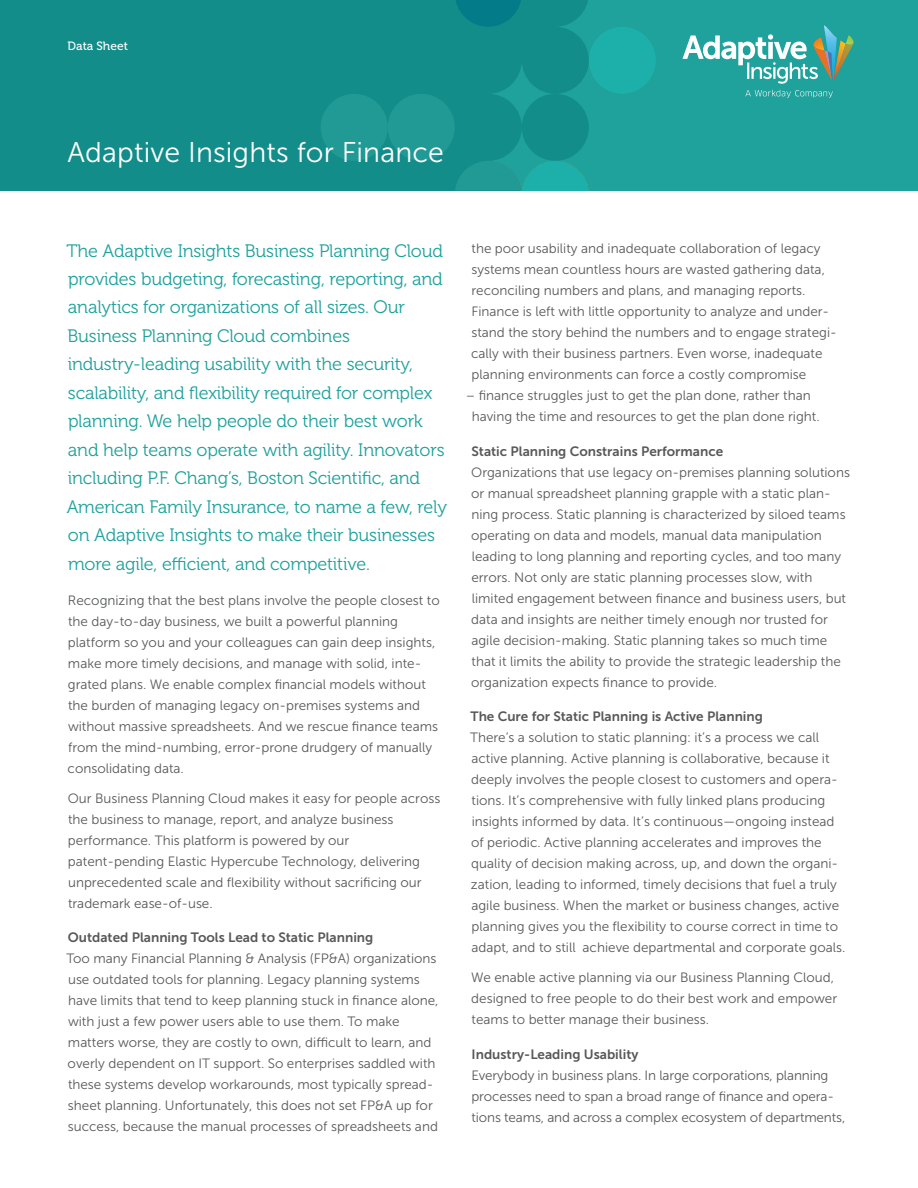
<style>
.page{position:relative;width:918px;height:1188px;background:#fff}
.page>*{position:absolute;margin:0;border:0;box-sizing:border-box;transform-origin:0 0}
.t1{font:28.5px "Museo Sans 300";letter-spacing:.005em;color:#fff}
.t2{font:18px/28.5px "Museo 300";letter-spacing:-.01em;color:#1ea19c}
.t3{font:13.5px/21px "Museo Sans 300";color:#57585a}
.t4{font:13.5px "Museo Sans 700";color:#57585a}
.t5{font:12px "Museo 500";color:#fff}
</style>
<div class="page">
<div style="left:0;top:0;width:918px;height:191px;background:#1fa19c"></div>
<div style="left:589px;top:27px;width:67px;height:67px;background:#1db0aa;border-radius:50%"></div>
<div style="left:0;top:0;width:589px;height:191px;background:#138d8a"></div>
<svg style="left:455px;top:161px;width:134px;height:30px"></svg>
<div style="left:388px;top:94px;width:67px;height:67px;background:#219a95;border-radius:50%"></div>
<svg style="left:455px;top:0;width:67px;height:27px;background:#087f88"></svg>
<div style="left:321px;top:94px;width:67px;height:67px;background:#219a95;border-radius:50%"></div>
<svg style="left:683px;top:25px;width:171px;height:59px"></svg>
<svg style="left:745px;top:90px;width:88px;height:8px"></svg>
<p class="t5" style="left:68px;top:39px;width:62px">Data Sheet</p>
<h1 class="t1" style="left:68px;top:137px;width:378px">Adaptive Insights for Finance</h1>
<p class="t2" style="left:66px;top:236px;width:382px">The Adaptive Insights Business Planning Cloud provides budgeting, forecasting, reporting, and analytics for organizations of all sizes. Our Business Planning Cloud combines industry-leading usability with the security, scalability, and flexibility required for complex planning. We help people do their best work and help teams operate with agility. Innovators including P.F. Chang’s, Boston Scientific, and American Family Insurance, to name a few, rely on Adaptive Insights to make their businesses more agile, efficient, and competitive.</p>
<p class="t3" style="left:68px;top:589px;width:374px">Recognizing that the best plans involve the people closest to the day-to-day business, we built a powerful planning platform so you and your colleagues can gain deep insights, make more timely decisions, and manage with solid, inte&shy;grated plans. We enable complex financial models without the burden of managing legacy on-premises systems and without massive spreadsheets. And we rescue finance teams from the mind-numbing, error-prone drudgery of manually consolidating data.</p>
<p class="t3" style="left:68px;top:788px;width:374px">Our Business Planning Cloud makes it easy for people across the business to manage, report, and analyze business performance. This platform is powered by our patent-pending Elastic Hypercube Technology, delivering unprecedented scale and flexibility without sacrificing our trademark ease-of-use.</p>
<p class="t4" style="left:68px;top:930px;width:307px">Outdated Planning Tools Lead to Static Planning</p>
<p class="t3" style="left:67px;top:948px;width:373px">Too many Financial Planning &amp; Analysis (FP&amp;A) organizations use outdated tools for planning. Legacy planning systems have limits that tend to keep planning stuck in finance alone, with just a few power users able to use them. To make matters worse, they are costly to own, difficult to learn, and overly dependent on IT support. So enterprises saddled with these systems develop workarounds, most typically spread&shy;sheet planning. Unfortunately, this does not set FP&amp;A up for success, because the manual processes of spreadsheets and</p>
<p class="t3" style="left:471px;top:238px;width:367px">the poor usability and inadequate collaboration of legacy systems mean countless hours are wasted gathering data, reconciling numbers and plans, and managing reports.<br>Finance is left with little opportunity to analyze and under&shy;stand the story behind the numbers and to engage strategi&shy;cally with their business partners. Even worse, inadequate planning environments can force a costly compromise</p>
<p class="t3" style="left:472px;top:385px;width:350px;text-indent:-6px">– finance struggles just to get the plan done, rather than having the time and resources to get the plan done right.</p>
<p class="t4" style="left:471px;top:444px;width:253px">Static Planning Constrains Performance</p>
<p class="t3" style="left:471px;top:462px;width:380px">Organizations that use legacy on-premises planning solutions or manual spreadsheet planning grapple with a static plan&shy;ning process. Static planning is characterized by siloed teams operating on data and models, manual data manipulation leading to long planning and reporting cycles, and too many errors. Not only are static planning processes slow, with limited engagement between finance and business users, but data and insights are neither timely enough nor trusted for agile decision-making. Static planning takes so much time that it limits the ability to provide the strategic leadership the organization expects finance to provide.</p>
<p class="t4" style="left:471px;top:709px;width:294px">The Cure for Static Planning is Active Planning</p>
<p class="t3" style="left:470px;top:727px;width:377px">There’s a solution to static planning: it’s a process we call active planning. Active planning is collaborative, because it deeply involves the people closest to customers and opera&shy;tions. It’s comprehensive with fully linked plans producing insights informed by data. It’s continuous—ongoing instead of periodic. Active planning accelerates and improves the quality of decision making across, up, and down the organi&shy;zation, leading to informed, timely decisions that fuel a truly agile business. When the market or business changes, active planning gives you the flexibility to course correct in time to adapt, and to still achieve departmental and corporate goals.</p>
<p class="t3" style="left:471px;top:967px;width:368px">We enable active planning via our Business Planning Cloud, designed to free people to do their best work and empower teams to better manage their business.</p>
<p class="t4" style="left:472px;top:1047px;width:168px">Industry-Leading Usability</p>
<p class="t3" style="left:471px;top:1065px;width:375px">Everybody in business plans. In large corporations, planning processes need to span a broad range of finance and opera&shy;tions teams, and across a complex ecosystem of departments,</p>
</div>
